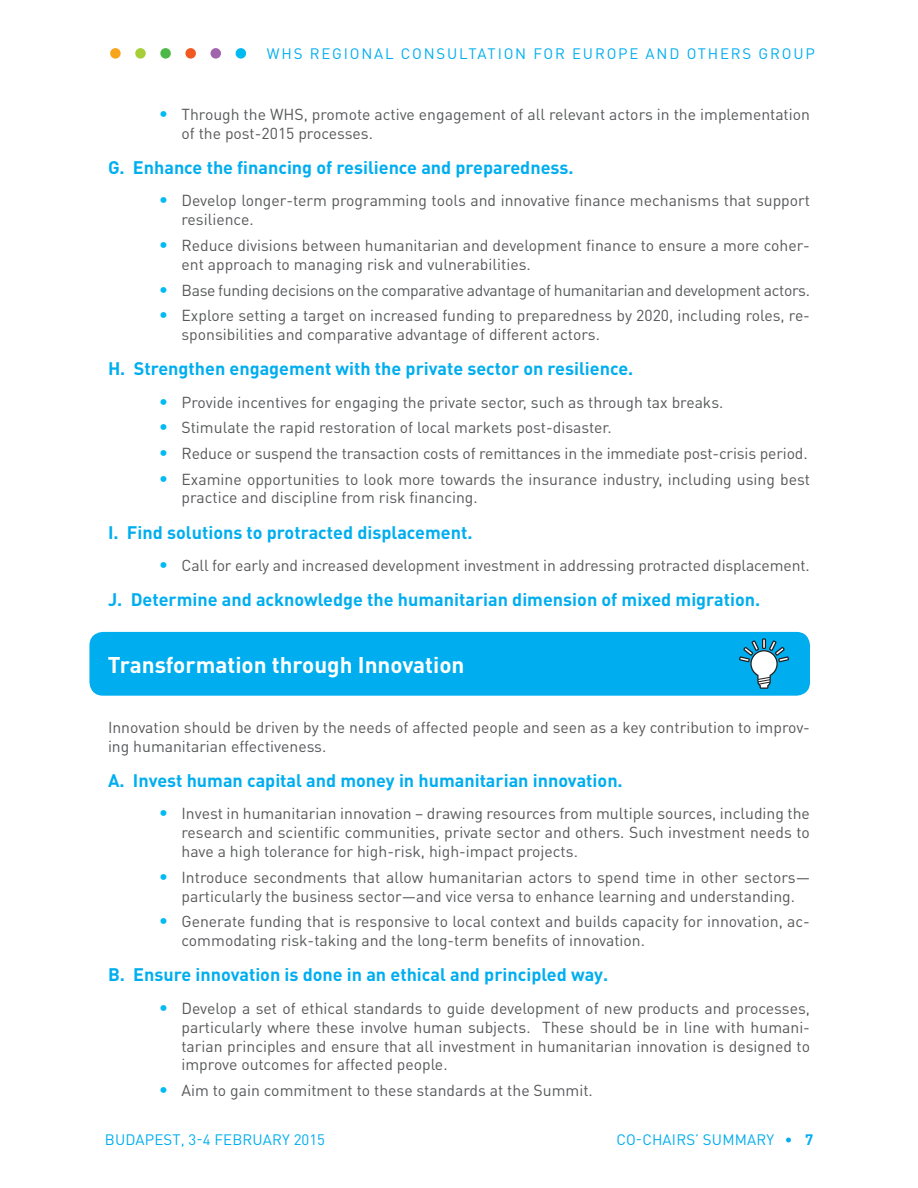
<style>
.page{position:relative;width:918px;height:1188px;background:#fff}
.page>*{position:absolute;margin:0;border:0;box-sizing:border-box;transform-origin:0 0}
.titles{font:700 22.5px "DIN Pro";color:#fff}
.numbered_titles{font:700 18px "DIN Pro";color:#00aeef}
.text{font:15.75px/18.9px "DIN Pro";color:#57585a}
.text-2{font:15.75px "DIN Pro";letter-spacing:-.02em;color:#57585a}
.t1{font:15px "DIN Pro";letter-spacing:.12em;color:#00aeef}
.t2{font:15px "DIN Pro";letter-spacing:.01em;color:#00aeef}
.s1{font-weight:700;font-size:18px;color:#00baf1}
.s2{font-weight:500}
.s3{font-weight:700}
</style>
<div class="page">
<div style="left:110px;top:48px;width:11px;height:11px;background:#f9a51b;border-radius:50%"></div>
<div style="left:135px;top:48px;width:11px;height:11px;background:#a6ce39;border-radius:50%"></div>
<div style="left:160px;top:48px;width:11px;height:11px;background:#4cb848;border-radius:50%"></div>
<div style="left:236px;top:48px;width:10px;height:11px;background:#00baf1;border-radius:50%"></div>
<div style="left:185px;top:48px;width:11px;height:11px;background:#f15921;border-radius:50%"></div>
<div style="left:211px;top:48px;width:10px;height:11px;background:#a065aa;border-radius:50%"></div>
<div style="left:89px;top:632px;width:721px;height:64px;background:#00aeef;border-radius:14px"></div>
<svg style="left:739px;top:638px;width:50px;height:51px"></svg>
<p class="t1" style="left:267px;top:43px;width:549px">WHS REGIONAL CONSULTATION FOR EUROPE AND OTHERS GROUP</p>
<p class="text" style="left:182px;top:104px;width:630px;text-indent:-22px"><span class="s1">•</span> Through the WHS, promote active engagement of all relevant actors in the implementation of the post-2015 processes.</p>
<p class="numbered_titles" style="left:108px;top:155px;width:467px">G. Enhance the financing of resilience and preparedness.</p>
<p class="text" style="left:182px;top:191px;width:630px;text-indent:-22px"><span class="s1">•</span> Develop longer-term programming tools and innovative finance mechanisms that support resilience.</p>
<p class="text" style="left:182px;top:235px;width:630px;text-indent:-22px"><span class="s1">•</span> Reduce divisions between humanitarian and development finance to ensure a more coher&shy;ent approach to managing risk and vulnerabilities.</p>
<p class="text-2" style="left:159px;top:279px;width:653px"><span class="s1">•</span> Base funding decisions on the comparative advantage of humanitarian and development actors.</p>
<p class="text" style="left:182px;top:305px;width:630px;text-indent:-22px"><span class="s1">•</span> Explore setting a target on increased funding to preparedness by 2020, including roles, re&shy;sponsibilities and comparative advantage of different actors.</p>
<p class="numbered_titles" style="left:108px;top:356px;width:527px">H. Strengthen engagement with the private sector on resilience.</p>
<p class="text" style="left:159px;top:392px;width:566px"><span class="s1">•</span> Provide incentives for engaging the private sector, such as through tax breaks.</p>
<p class="text" style="left:159px;top:417px;width:454px"><span class="s1">•</span> Stimulate the rapid restoration of local markets post-disaster.</p>
<p class="text" style="left:159px;top:443px;width:650px"><span class="s1">•</span> Reduce or suspend the transaction costs of remittances in the immediate post-crisis period.</p>
<p class="text" style="left:182px;top:469px;width:630px;text-indent:-22px"><span class="s1">•</span> Examine opportunities to look more towards the insurance industry, including using best practice and discipline from risk financing.</p>
<p class="numbered_titles" style="left:108px;top:520px;width:366px">I. Find solutions to protracted displacement.</p>
<p class="text" style="left:159px;top:555px;width:652px"><span class="s1">•</span> Call for early and increased development investment in addressing protracted displacement.</p>
<p class="numbered_titles" style="left:108px;top:587px;width:654px">J. Determine and acknowledge the humanitarian dimension of mixed migration.</p>
<p class="titles" style="left:108px;top:650px;width:358px">Transformation through Innovation</p>
<p class="text" style="left:108px;top:717px;width:704px">Innovation should be driven by the needs of affected people and seen as a key contribution to improv&shy;ing humanitarian effectiveness.</p>
<p class="numbered_titles" style="left:108px;top:768px;width:516px">A. Invest human capital and money in humanitarian innovation.</p>
<p class="text" style="left:182px;top:804px;width:630px;text-align:justify;text-indent:-22px"><span class="s1">•</span> Invest in humanitarian innovation – drawing resources from multiple sources, including the research and scientific communities, private sector and others. Such investment needs to have a high tolerance for high-risk, high-impact projects.</p>
<p class="text" style="left:159px;top:867px;width:653px;text-align:center"><span class="s1">•</span> Introduce secondments that allow humanitarian actors to spend time in other sectors— particularly the business sector—and vice versa to enhance learning and understanding.</p>
<p class="text" style="left:182px;top:912px;width:630px;text-indent:-22px"><span class="s1">•</span> Generate funding that is responsive to local context and builds capacity for innovation, ac&shy;commodating risk-taking and the long-term benefits of innovation.</p>
<p class="numbered_titles" style="left:108px;top:963px;width:502px">B. Ensure innovation is done in an ethical and principled way.</p>
<p class="text" style="left:182px;top:998px;width:630px;text-align:justify;text-indent:-22px"><span class="s1">•</span> Develop a set of ethical standards to guide development of new products and processes, particularly where these involve human subjects. These should be in line with humani&shy;tarian principles and ensure that all investment in humanitarian innovation is designed to improve outcomes for affected people.</p>
<p class="text" style="left:159px;top:1080px;width:435px"><span class="s1">•</span> Aim to gain commitment to these standards at the Summit.</p>
<p class="t2" style="left:105px;top:1130px;width:222px">BUDAPEST, 3-4 FEBRUARY 2015</p>
<p class="t2" style="left:616px;top:1130px;width:198px">CO-CHAIRS’ SUMMARY <span class="s2">•</span> <span class="s3">7</span></p>
</div>
